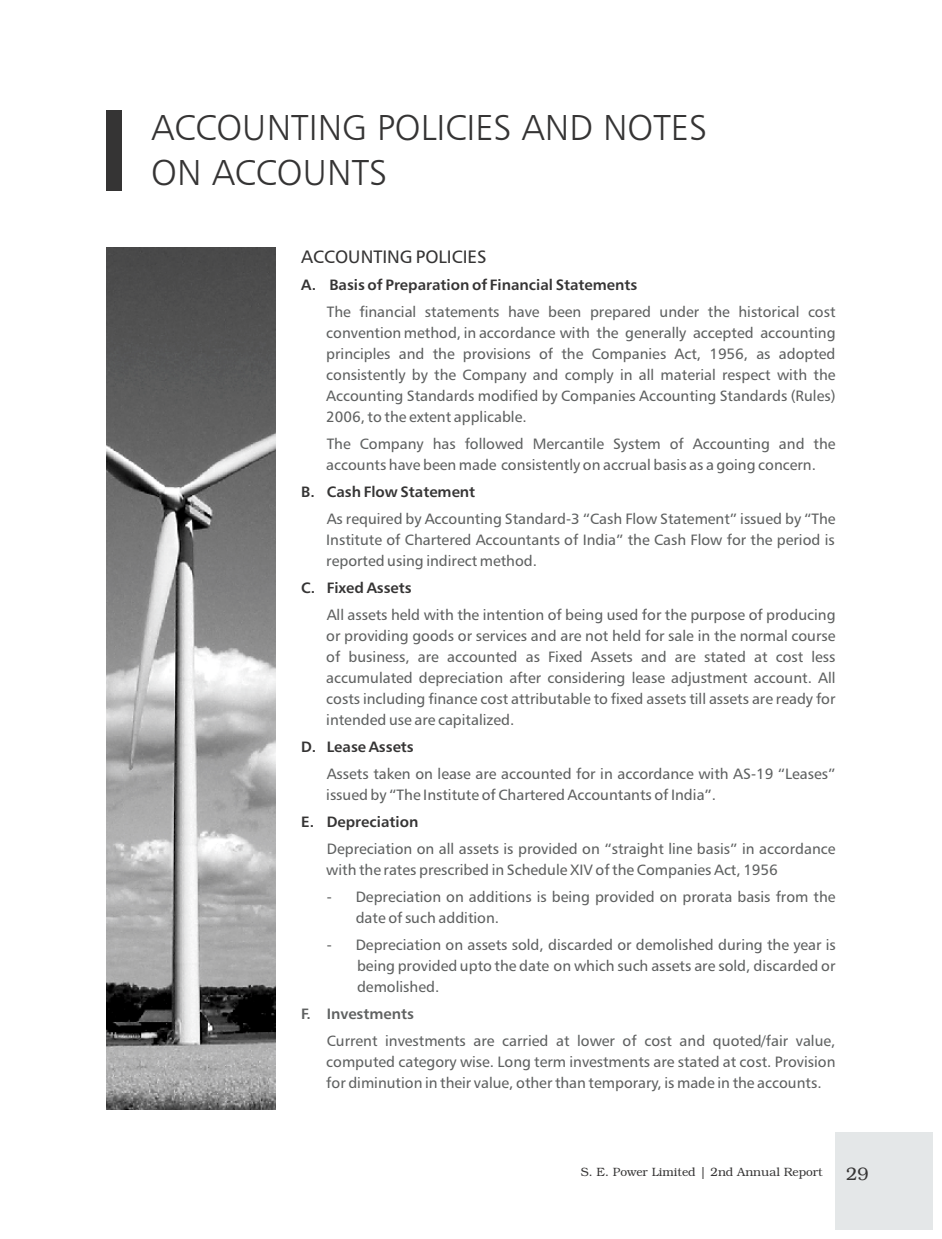
<style>
.page{position:relative;width:942px;height:1239px;background:#fff}
.page>*{position:absolute;margin:0;border:0;box-sizing:border-box;transform-origin:0 0}
.t1{font:36px/45px "Humanist 777 BT Light B";color:#353434}
.t2{font:18px "Humanist 777 BT Roman B";color:#353434}
.t3{font:300 18px "Bookman";color:#353434}
.t4{font:15px/21px "Humanist 777 BT Roman B";color:#5f6161;text-align:justify}
.t5{font:15px "Humanist 777 BT Bold B";color:#353434}
.t6{font:15px "Humanist 777 BT Bold B";color:#5f6161}
.t7{font:300 12px "Bookman";color:#353434}
</style>
<div class="page">
<div style="left:107px;top:110px;width:15px;height:80px;background:#353434"></div>
<img style="left:107px;top:248px;width:169px;height:862px">
<div style="left:835px;top:1132px;width:98px;height:98px;background:#e4e7e8"></div>
<h1 class="t1" style="left:151px;top:108px;width:557px">ACCOUNTING POLICIES AND NOTES<br>ON ACCOUNTS</h1>
<p class="t2" style="left:301px;top:250px;width:187px">ACCOUNTING POLICIES</p>
<p class="t5" style="left:301px;top:279px;width:338px">A. Basis of Preparation of Financial Statements</p>
<p class="t4" style="left:326px;top:303px;width:511px">The financial statements have been prepared under the historical cost convention method, in accordance with the generally accepted accounting principles and the provisions of the Companies Act, 1956, as adopted consistently by the Company and comply in all material respect with the Accounting Standards modified by Companies Accounting Standards (Rules)<br>2006, to the extent applicable.</p>
<p class="t4" style="left:326px;top:435px;width:511px">The Company has followed Mercantile System of Accounting and the accounts have been made consistently on accrual basis as a going concern.</p>
<p class="t5" style="left:301px;top:486px;width:176px">B. Cash Flow Statement</p>
<p class="t4" style="left:326px;top:510px;width:511px">As required by Accounting Standard-3 “Cash Flow Statement” issued by “The Institute of Chartered Accountants of India” the Cash Flow for the period is reported using indirect method.</p>
<p class="t5" style="left:301px;top:582px;width:112px">C. Fixed Assets</p>
<p class="t4" style="left:326px;top:606px;width:511px">All assets held with the intention of being used for the purpose of producing or providing goods or services and are not held for sale in the normal course of business, are accounted as Fixed Assets and are stated at cost less accumulated depreciation after considering lease adjustment account. All costs including finance cost attributable to fixed assets till assets are ready for intended use are capitalized.</p>
<p class="t5" style="left:301px;top:741px;width:114px">D. Lease Assets</p>
<p class="t4" style="left:326px;top:765px;width:511px">Assets taken on lease are accounted for in accordance with AS-19 “Leases” issued by “The Institute of Chartered Accountants of India”.</p>
<p class="t5" style="left:301px;top:816px;width:119px">E. Depreciation</p>
<p class="t4" style="left:326px;top:840px;width:511px">Depreciation on all assets is provided on “straight line basis” in accordance with the rates prescribed in Schedule XIV of the Companies Act, 1956</p>
<p class="t4" style="left:356px;top:888px;width:481px;text-indent:-29px">- Depreciation on additions is being provided on prorata basis from the date of such addition.</p>
<p class="t4" style="left:357px;top:936px;width:480px;text-indent:-30px">- Depreciation on assets sold, discarded or demolished during the year is being provided upto the date on which such assets are sold, discarded or demolished.</p>
<p class="t6" style="left:301px;top:1008px;width:114px">F. Investments</p>
<p class="t4" style="left:326px;top:1032px;width:511px">Current investments are carried at lower of cost and quoted/fair value, computed category wise. Long term investments are stated at cost. Provision for diminution in their value, other than temporary, is made in the accounts.</p>
<p class="t7" style="left:581px;top:1168px;width:243px">S. E. Power Limited | 2nd Annual Report</p>
<p class="t3" style="left:846px;top:1167px;width:24px">29</p>
</div>
